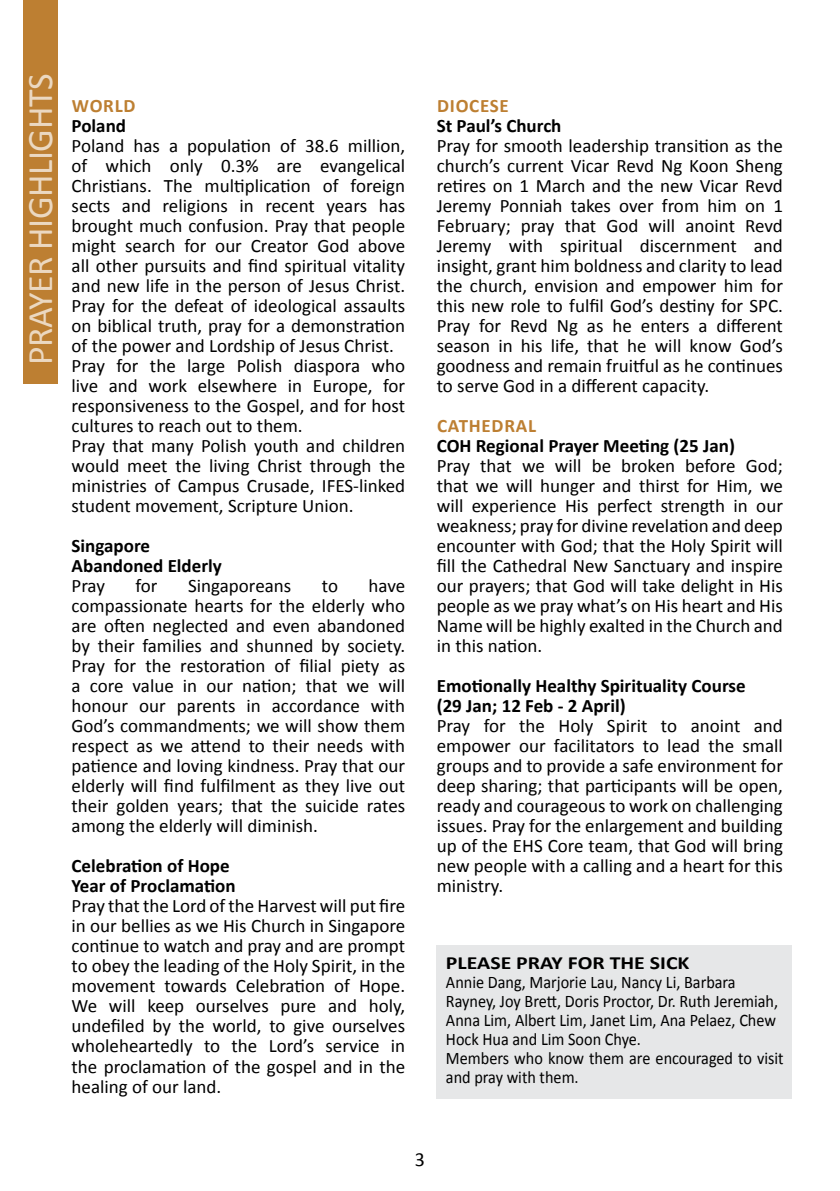
<style>
.page{position:relative;width:840px;height:1191px;background:#fff}
.page>*{position:absolute;margin:0;border:0;box-sizing:border-box;transform-origin:0 0}
.t1{font:36px "Calibri";letter-spacing:-.01em;color:#ebd8c1}
.t2{font:20px "Calibri";color:#000}
.t3{font:19px/20px "Calibri";color:#000;text-align:justify}
.t4{font:700 19px/20px "Calibri";color:#000}
.t5{font:700 19px "Calibri";letter-spacing:.04em;color:#bd7f32}
.t6{font:700 18.6px "Calibri";color:#000;scale:1.17 1}
.t7{font:17.6px/19px "Calibri";color:#000;scale:.92 1}
</style>
<div class="page">
<div style="left:24px;top:0;width:34px;height:384px;background:#bd7f32"></div>
<div style="left:436px;top:945px;width:355px;height:153px;background:#e6e7e8"></div>
<h1 class="t1" style="left:17px;top:365px;width:293px;rotate:-90deg">PRAYER HIGHLIGHTS</h1>
<p class="t5" style="left:72px;top:93px;width:65px">WORLD</p>
<p class="t4" style="left:72px;top:115px;width:56px">Poland</p>
<p class="t3" style="left:72px;top:136px;width:335px;text-align:left">Poland has a population of 38.6 million, of which only 0.3% are evangelical Christians. The multiplication of foreign sects and religions in recent years has brought much confusion. Pray that people might search for our Creator God above all other pursuits and find spiritual vitality and new life in the person of Jesus Christ.<br>Pray for the defeat of ideological assaults on biblical truth, pray for a demonstration of the power and Lordship of Jesus Christ.<br>Pray for the large Polish diaspora who live and work elsewhere in Europe, for responsiveness to the Gospel, and for host cultures to reach out to them.<br>Pray that many Polish youth and children would meet the living Christ through the ministries of Campus Crusade, IFES-linked student movement, Scripture Union.</p>
<p class="t4" style="left:72px;top:536px;width:152px">Singapore<br>Abandoned Elderly</p>
<p class="t3" style="left:72px;top:576px;width:35px">Pray</p>
<p class="t3" style="left:135px;top:576px;width:24px">for</p>
<p class="t3" style="left:188px;top:576px;width:105px">Singaporeans</p>
<p class="t3" style="left:321px;top:576px;width:18px">to</p>
<p class="t3" style="left:72px;top:576px;width:335px;text-indent:297px">have compassionate hearts for the elderly who are often neglected and even abandoned by their families and shunned by society.<br>Pray for the restoration of filial piety as a core value in our nation; that we will honour our parents in accordance with God’s commandments; we will show them respect as we attend to their needs with patience and loving kindness. Pray that our elderly will find fulfilment as they live out their golden years; that the suicide rates among the elderly will diminish.</p>
<p class="t4" style="left:72px;top:856px;width:165px">Celebration of Hope<br>Year of Proclamation</p>
<p class="t3" style="left:72px;top:896px;width:335px">Pray that the Lord of the Harvest will put fire in our bellies as we His Church in Singapore continue to watch and pray and are prompt to obey the leading of the Holy Spirit, in the movement towards Celebration of Hope.<br>We will keep ourselves pure and holy, undefiled by the world, to give ourselves wholeheartedly to the Lord’s service in the proclamation of the gospel and in the healing of our land.</p>
<p class="t5" style="left:437px;top:93px;width:73px">DIOCESE</p>
<p class="t4" style="left:436px;top:115px;width:126px">St Paul’s Church</p>
<p class="t3" style="left:436px;top:135px;width:347px">Pray for smooth leadership transition as the church’s current Vicar Revd Ng Koon Sheng retires on 1 March and the new Vicar Revd Jeremy Ponniah takes over from him on 1<br>February; pray that God will anoint Revd Jeremy with spiritual discernment and insight, grant him boldness and clarity to lead the church, envision and empower him for this new role to fulfil God’s destiny for SPC.<br>Pray for Revd Ng as he enters a different season in his life, that he will know God’s goodness and remain fruitful as he continues to serve God in a different capacity.</p>
<p class="t5" style="left:437px;top:413px;width:100px">CATHEDRAL</p>
<p class="t4" style="left:436px;top:435px;width:299px">COH Regional Prayer Meeting (25 Jan)</p>
<p class="t3" style="left:436px;top:455px;width:347px">Pray that we will be broken before God; that we will hunger and thirst for Him, we will experience His perfect strength in our weakness; pray for divine revelation and deep encounter with God; that the Holy Spirit will fill the Cathedral New Sanctuary and inspire our prayers; that God will take delight in His people as we pray what’s on His heart and His Name will be highly exalted in the Church and in this nation.</p>
<p class="t4" style="left:436px;top:675px;width:310px">Emotionally Healthy Spirituality Course (29 Jan; 12 Feb - 2 April)</p>
<p class="t3" style="left:436px;top:716px;width:347px">Pray for the Holy Spirit to anoint and empower our facilitators to lead the small groups and to provide a safe environment for deep sharing; that participants will be open, ready and courageous to work on challenging issues. Pray for the enlargement and building up of the EHS Core team, that God will bring new people with a calling and a heart for this ministry.</p>
<p class="t6" style="left:445px;top:950px;width:209px">PLEASE PRAY FOR THE SICK</p>
<p class="t7" style="left:445px;top:972px;width:368px">Annie Dang, Marjorie Lau, Nancy Li, Barbara Rayney, Joy Brett, Doris Proctor, Dr. Ruth Jeremiah, Anna Lim, Albert Lim, Janet Lim, Ana Pelaez, Chew Hock Hua and Lim Soon Chye.<br>Members who know them are encouraged to visit and pray with them.</p>
<p class="t2" style="left:414px;top:1147px;width:12px">3</p>
</div>
